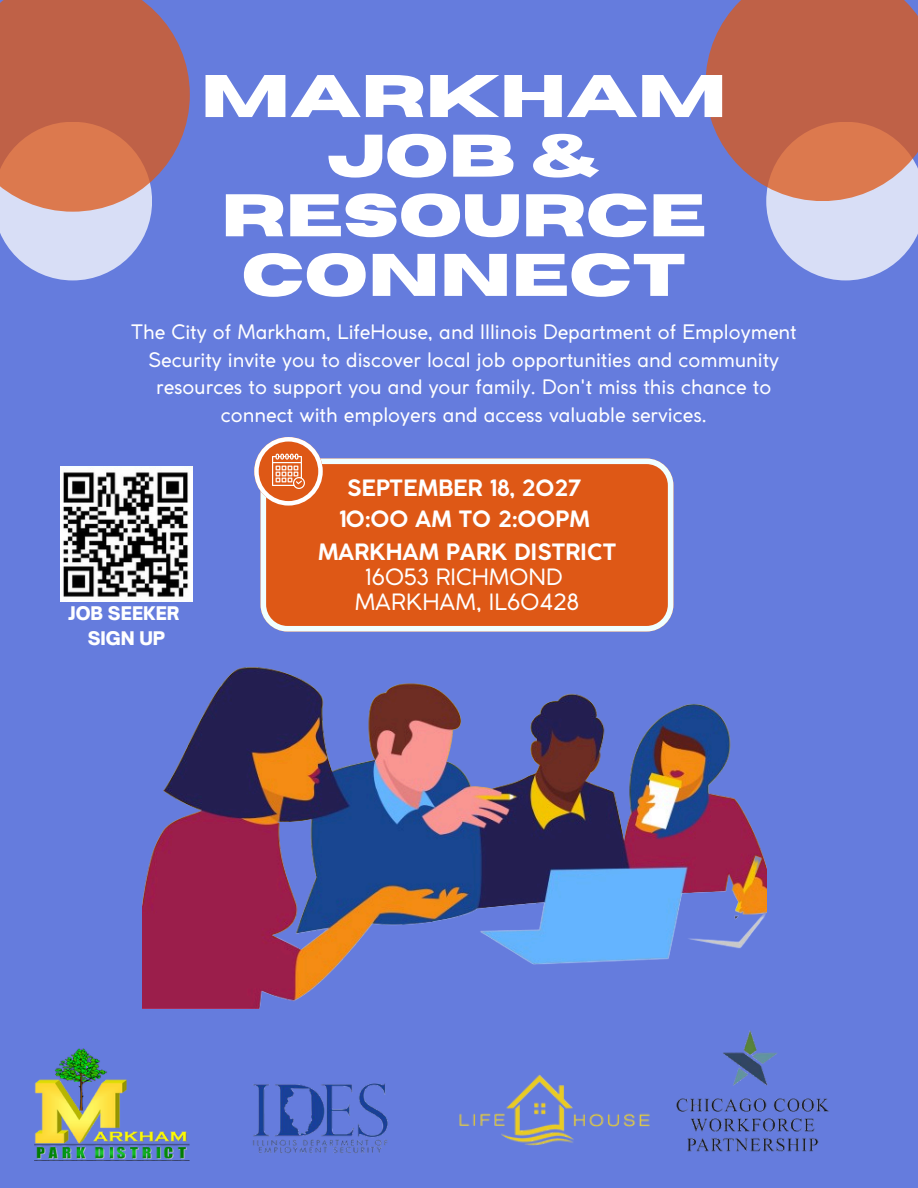
<style>
.page{position:relative;width:918px;height:1188px;background:#657cdd}
.page>*{position:absolute;margin:0;border:0;box-sizing:border-box;transform-origin:0 0}
.t1{font:700 60px/59.7px "Horizon";color:#fff;text-align:center}
.t2{font:22.2px/24.8px "Coco Gothic";color:#fff;text-align:center}
.t3{font:700 22.2px/30.3px "Coco Gothic";color:#fff;text-align:center}
.t4{font:19.8px/27.5px "Coco Gothic";color:#fff;text-align:center}
.t5{font:900 18px/24.8px "Open Sauce One";color:#fff;text-align:center}
.s1{font-weight:700}
</style>
<div class="page">
<svg style="left:0;top:0;width:190px;height:280px"></svg>
<svg style="left:705px;top:0;width:213px;height:280px"></svg>
<img style="left:143px;top:667px;width:623px;height:341px">
<svg style="left:260px;top:458px;width:413px;height:174px;background:#de662a"></svg>
<svg style="left:254px;top:437px;width:69px;height:69px;background:#d78e75"></svg>
<img style="left:34px;top:1048px;width:156px;height:113px">
<img style="left:253px;top:1083px;width:135px;height:71px">
<img style="left:459px;top:1075px;width:191px;height:71px">
<img style="left:676px;top:1030px;width:154px;height:122px">
<img style="left:60px;top:467px;width:133px;height:135px">
<p class="t1" style="left:201px;top:68px;width:527px">MARKHAM<br>JOB &amp;<br>RESOURCE<br>CONNECT</p>
<p class="t4" style="left:131px;top:320px;width:667px">The City of Markham, LifeHouse, and Illinois Department of Employment Security invite you to discover local job opportunities and community resources to support you and your family. Don't miss this chance to connect with employers and access valuable services.</p>
<p class="t5" style="left:69px;top:601px;width:113px">JOB SEEKER<br>SIGN UP</p>
<p class="t3" style="left:338px;top:475px;width:253px">SEPTEMBER 18, 2027<br>10:00 AM TO 2:00PM</p>
<p class="t2" style="left:318px;top:542px;width:300px"><span class="s1">MARKHAM PARK DISTRICT<br></span>16053 RICHMOND<br>MARKHAM, IL60428</p>
</div>
